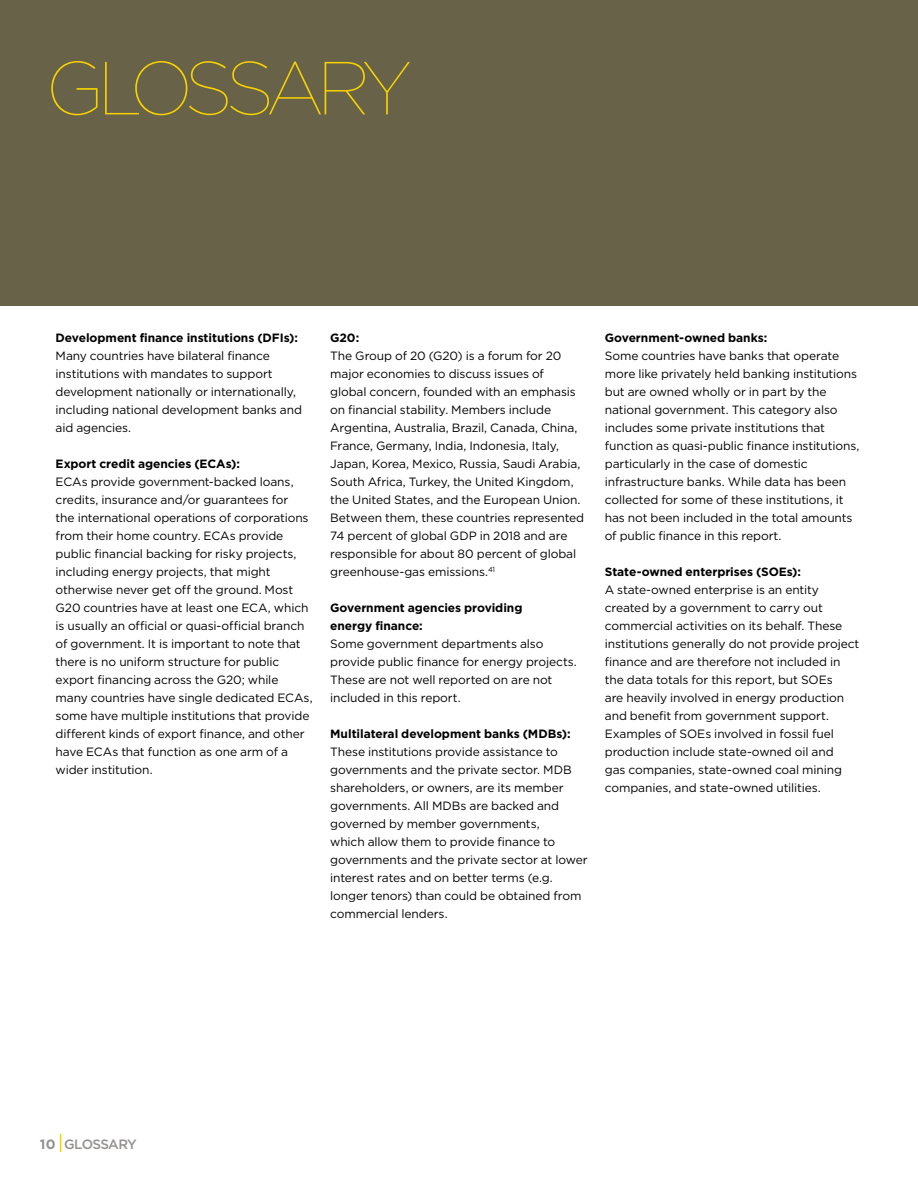
<style>
.page{position:relative;width:918px;height:1188px;background:#fff}
.page>*{position:absolute;margin:0;border:0;box-sizing:border-box;transform-origin:0 0}
.t1{font:100 75px "Gotham HTF";letter-spacing:-.105em;color:#f8d300}
.t2{font:500 13.5px "Gotham HTF";letter-spacing:-.055em;color:#949290}
.t3{font:12px/18px "Gotham HTF";letter-spacing:-.01em;color:#000}
.t4{font:700 12px/18px "Gotham HTF";letter-spacing:-.005em;color:#000}
.s1{font-weight:700}
</style>
<div class="page">
<div style="left:0;top:0;width:918px;height:306px;background:#686348"></div>
<svg style="left:60px;top:1134px;width:1px;height:18px"></svg>
<h1 class="t1" style="left:46px;top:48px;width:367px">GLOSSARY</h1>
<p class="t4" style="left:56px;top:328px;width:244px">Development finance institutions (DFIs):</p>
<p class="t3" style="left:56px;top:347px;width:248px">Many countries have bilateral finance institutions with mandates to support development nationally or internationally, including national development banks and aid agencies.</p>
<p class="t4" style="left:56px;top:454px;width:186px">Export credit agencies (ECAs):</p>
<p class="t3" style="left:56px;top:473px;width:259px">ECAs provide government-backed loans, credits, insurance and/or guarantees for<br>the international operations of corporations from their home country. ECAs provide public financial backing for risky projects, including energy projects, that might otherwise never get off the ground. Most G20 countries have at least one ECA, which is usually an official or quasi-official branch of government. It is important to note that there is no uniform structure for public export financing across the G20; while many countries have single dedicated ECAs, some have multiple institutions that provide different kinds of export finance, and other have ECAs that function as one arm of a wider institution.</p>
<p class="t4" style="left:330px;top:328px;width:31px">G20:</p>
<p class="t3" style="left:330px;top:347px;width:255px">The Group of 20 (G20) is a forum for 20 major economies to discuss issues of<br>global concern, founded with an emphasis on financial stability. Members include Argentina, Australia, Brazil, Canada, China, France, Germany, India, Indonesia, Italy, Japan, Korea, Mexico, Russia, Saudi Arabia, South Africa, Turkey, the United Kingdom, the United States, and the European Union.<br>Between them, these countries represented 74 percent of global GDP in 2018 and are responsible for about 80 percent of global greenhouse-gas emissions.<sup>41</sup></p>
<p class="t4" style="left:330px;top:598px;width:194px">Government agencies providing energy finance:</p>
<p class="t3" style="left:330px;top:635px;width:248px">Some government departments also provide public finance for energy projects.<br>These are not well reported on are not included in this report.</p>
<p class="t4" style="left:330px;top:724px;width:242px">Multilateral development banks (MDBs):</p>
<p class="t3" style="left:330px;top:743px;width:259px">These institutions provide assistance to governments and the private sector. MDB shareholders, or owners, are its member governments. All MDBs are backed and governed by member governments,<br>which allow them to provide finance to governments and the private sector at lower interest rates and on better terms (e.g. longer tenors) than could be obtained from commercial lenders.</p>
<p class="t4" style="left:605px;top:328px;width:164px">Government-owned banks:</p>
<p class="t3" style="left:605px;top:347px;width:256px">Some countries have banks that operate more like privately held banking institutions but are owned wholly or in part by the national government. This category also includes some private institutions that function as quasi-public finance institutions, particularly in the case of domestic infrastructure banks. While data has been collected for some of these institutions, it has not been included in the total amounts of public finance in this report.</p>
<p class="t4" style="left:605px;top:562px;width:198px">State-owned enterprises (SOEs):</p>
<p class="t3" style="left:605px;top:581px;width:256px">A state-owned enterprise is an entity created by a government to carry out commercial activities on its behalf. These institutions generally do not provide project finance and are therefore not included in the data totals for this report, but SOEs<br>are heavily involved in energy production and benefit from government support.<br>Examples of SOEs involved in fossil fuel production include state-owned oil and<br>gas companies, state-owned coal mining companies, and state-owned utilities.</p>
<p class="t2" style="left:40px;top:1136px;width:99px"><span class="s1">10</span> GLOSSARY</p>
</div>
